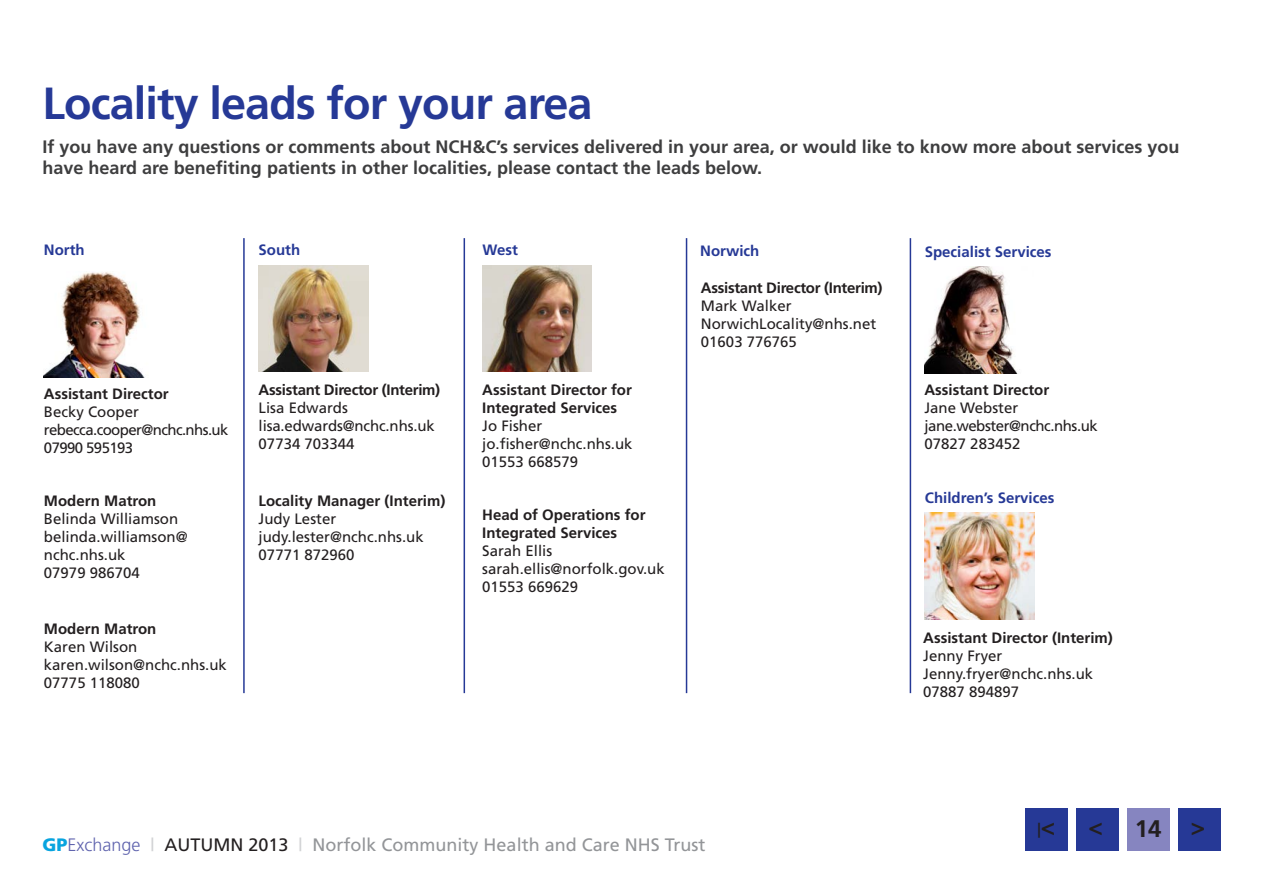
<style>
.page{position:relative;width:1263px;height:893px;background:#fff}
.page>*{position:absolute;margin:0;border:0;box-sizing:border-box;transform-origin:0 0}
.NCH_C_Lead_12pt_14pt{font:700 45px "Frutiger";letter-spacing:-.02em;color:#263996}
.t1{font:700 24px "Frutiger";color:#231f20}
.NCH_C_Body_10pt_12pt{font:700 18px/21px "Frutiger";color:#3e3e3f}
.t2{font:18px "Frutiger";color:#939598}
.NCH_C_Body_10pt_12pt-2{font:15px/18px "Frutiger";color:#231f20}
.NCH_C_Body_10pt_12pt-3{font:15px/18px "Frutiger";letter-spacing:-.04em;color:#231f20}
.NCH_C_Body_10pt_12pt-4{font:700 15px "Frutiger";color:#263996}
.t3{font:700 15px "Frutiger";color:#231f20}
.s1{font-weight:700}
.s2{font-weight:900;color:#08a4df}
.s3{font-weight:300;color:#6064ae}
.s4{color:#d1d2d4}
.s5{color:#231f20}
.s6{font-size:24px}
</style>
<div class="page">
<div style="left:1178px;top:808px;width:42px;height:42px;background:#263996"></div>
<div style="left:1076px;top:808px;width:42px;height:42px;background:#263996"></div>
<div style="left:1025px;top:808px;width:42px;height:42px;background:#263996"></div>
<div style="left:1127px;top:808px;width:42px;height:42px;background:#8685c0"></div>
<img style="left:44px;top:272px;width:101px;height:106px">
<img style="left:482px;top:265px;width:110px;height:107px">
<img style="left:924px;top:267px;width:93px;height:106px">
<img style="left:925px;top:513px;width:109px;height:106px">
<img style="left:259px;top:266px;width:109px;height:106px">
<hr style="left:686px;top:238px;width:1px;height:455px;background:#263996">
<hr style="left:243px;top:238px;width:2px;height:455px;background:#263996">
<hr style="left:464px;top:238px;width:1px;height:455px;background:#263996">
<hr style="left:910px;top:238px;width:1px;height:455px;background:#263996">
<p class="NCH_C_Lead_12pt_14pt" style="left:43px;top:77px;width:552px">Locality leads for your area</p>
<p class="NCH_C_Body_10pt_12pt" style="left:43px;top:136px;width:1138px">If you have any questions or comments about NCH&amp;C’s services delivered in your area, or would like to know more about services you have heard are benefiting patients in other localities, please contact the leads below.</p>
<p class="NCH_C_Body_10pt_12pt-4" style="left:44px;top:241px;width:42px">North</p>
<p class="NCH_C_Body_10pt_12pt-4" style="left:259px;top:241px;width:43px">South</p>
<p class="NCH_C_Body_10pt_12pt-3" style="left:44px;top:384px;width:186px"><span class="s1">Assistant Director<br></span>Becky Cooper rebecca.cooper@nchc.nhs.uk<br>07990 595193</p>
<p class="NCH_C_Body_10pt_12pt-2" style="left:44px;top:492px;width:145px"><span class="s1">Modern Matron<br></span>Belinda Williamson belinda.williamson@ nchc.nhs.uk<br>07979 986704</p>
<p class="NCH_C_Body_10pt_12pt-2" style="left:44px;top:620px;width:184px"><span class="s1">Modern Matron<br></span>Karen Wilson karen.wilson@nchc.nhs.uk<br>07775 118080</p>
<p class="NCH_C_Body_10pt_12pt-2" style="left:259px;top:381px;width:183px"><span class="s1">Assistant Director (Interim)<br></span>Lisa Edwards lisa.edwards@nchc.nhs.uk<br>07734 703344</p>
<p class="NCH_C_Body_10pt_12pt-2" style="left:259px;top:491px;width:188px"><span class="s1">Locality Manager (Interim)<br></span>Judy Lester judy.lester@nchc.nhs.uk<br>07771 872960</p>
<p class="NCH_C_Body_10pt_12pt-4" style="left:482px;top:241px;width:37px">West</p>
<p class="NCH_C_Body_10pt_12pt-4" style="left:700px;top:242px;width:61px">Norwich</p>
<p class="NCH_C_Body_10pt_12pt-2" style="left:482px;top:381px;width:152px"><span class="s1">Assistant Director for<br>Integrated Services<br></span>Jo Fisher jo.fisher@nchc.nhs.uk<br>01553 668579</p>
<p class="NCH_C_Body_10pt_12pt-2" style="left:482px;top:506px;width:184px"><span class="s1">Head of Operations for<br>Integrated Services<br></span>Sarah Ellis sarah.ellis@norfolk.gov.uk<br>01553 669629</p>
<p class="NCH_C_Body_10pt_12pt-2" style="left:701px;top:278px;width:183px"><span class="s1">Assistant Director (Interim)<br></span>Mark Walker<br>NorwichLocality@nhs.net<br>01603 776765</p>
<p class="NCH_C_Body_10pt_12pt-4" style="left:925px;top:243px;width:128px">Specialist Services</p>
<p class="NCH_C_Body_10pt_12pt-2" style="left:924px;top:381px;width:175px"><span class="s1">Assistant Director<br></span>Jane Webster jane.webster@nchc.nhs.uk<br>07827 283452</p>
<p class="NCH_C_Body_10pt_12pt-4" style="left:925px;top:489px;width:131px">Children’s Services</p>
<p class="NCH_C_Body_10pt_12pt-2" style="left:923px;top:629px;width:191px"><span class="s1">Assistant Director (Interim)<br></span>Jenny Fryer<br>Jenny.fryer@nchc.nhs.uk<br>07887 894897</p>
<p class="t2" style="left:43px;top:834px;width:664px"><span class="s2">GP</span><span class="s3">Exchange</span> <span class="s4">|</span> <span class="s5">AUTUMN 2013</span> <span class="s4">|</span> Norfolk Community Health and Care NHS Trust</p>
<p class="t3" style="left:1037px;top:820px;width:19px">|<span class="s6">&lt;</span></p>
<h2 class="t1" style="left:1089px;top:813px;width:16px">&lt;</h2>
<p class="t1" style="left:1135px;top:814px;width:72px">14 &gt;</p>
</div>
